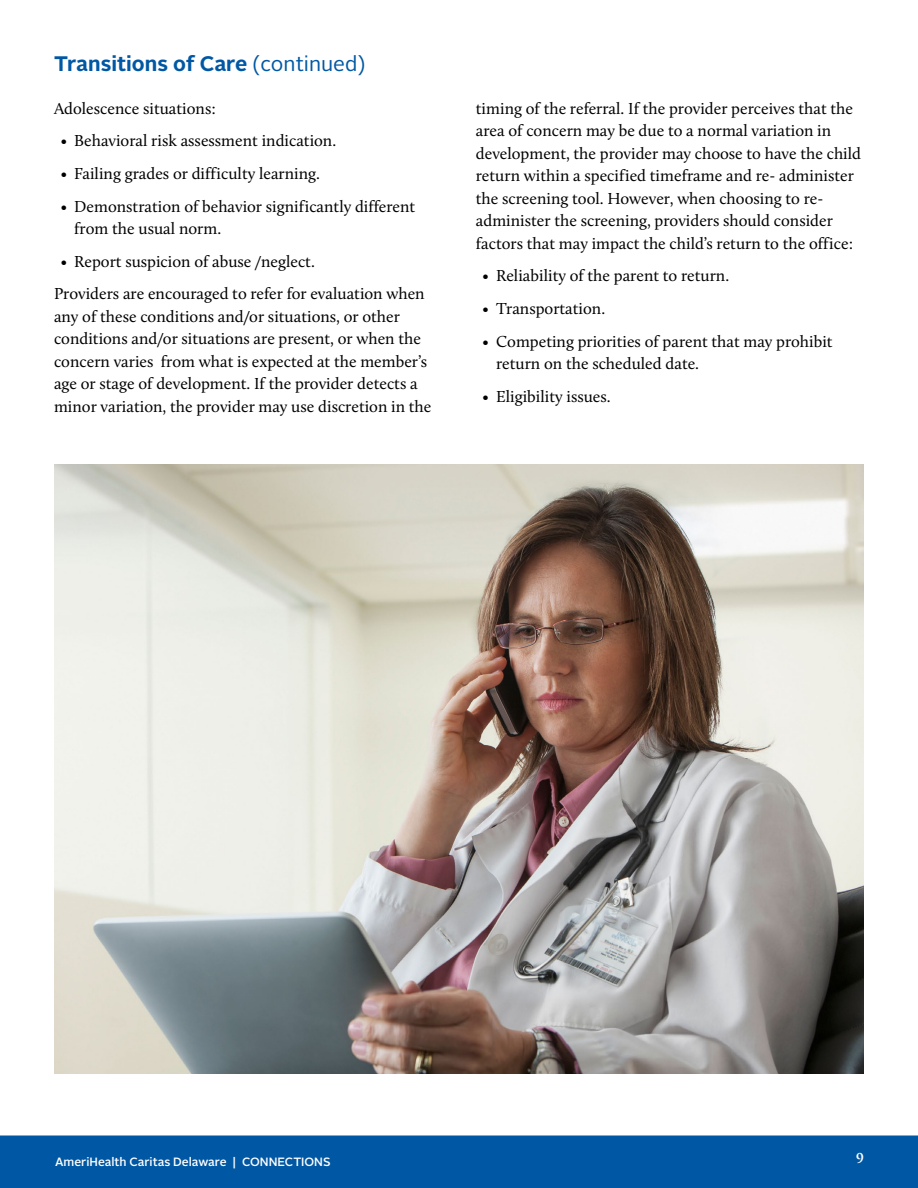
<style>
.page{position:relative;width:918px;height:1188px;background:#fff}
.page>*{position:absolute;margin:0;border:0;box-sizing:border-box;transform-origin:0 0}
.t1{font:700 21px "Alright Sans";color:#0058a4}
.Body_Copy{font:16.5px/22.5px "Calluna";color:#000}
.t2{font:600 15px "Calluna";color:#fff}
.t3{font:500 12px "Alright Sans";color:#fff}
.s1{font-weight:400}
</style>
<div class="page">
<img style="left:54px;top:464px;width:810px;height:610px">
<div style="left:0;top:1136px;width:918px;height:52px;background:#0058a4"></div>
<p class="t1" style="left:54px;top:49px;width:313px">Transitions of Care <span class="s1">(continued)</span></p>
<p class="Body_Copy" style="left:54px;top:97px;width:163px">Adolescence situations:</p>
<p class="Body_Copy" style="left:61px;top:129px;width:277px">• Behavioral risk assessment indication.</p>
<p class="Body_Copy" style="left:61px;top:162px;width:261px">• Failing grades or difficulty learning.</p>
<p class="Body_Copy" style="left:74px;top:195px;width:343px;text-indent:-14px">• Demonstration of behavior significantly different from the usual norm.</p>
<p class="Body_Copy" style="left:61px;top:250px;width:256px">• Report suspicion of abuse /neglect.</p>
<p class="Body_Copy" style="left:54px;top:282px;width:379px">Providers are encouraged to refer for evaluation when any of these conditions and/or situations, or other conditions and/or situations are present, or when the concern varies from what is expected at the member’s age or stage of development. If the provider detects a minor variation, the provider may use discretion in the</p>
<p class="Body_Copy" style="left:476px;top:97px;width:387px">timing of the referral. If the provider perceives that the area of concern may be due to a normal variation in development, the provider may choose to have the child return within a specified timeframe and re- administer the screening tool. However, when choosing to re&shy;administer the screening, providers should consider factors that may impact the child’s return to the office:</p>
<p class="Body_Copy" style="left:483px;top:264px;width:248px">• Reliability of the parent to return.</p>
<p class="Body_Copy" style="left:483px;top:297px;width:124px">• Transportation.</p>
<p class="Body_Copy" style="left:496px;top:330px;width:338px;text-indent:-14px">• Competing priorities of parent that may prohibit return on the scheduled date.</p>
<p class="Body_Copy" style="left:483px;top:385px;width:130px">• Eligibility issues.</p>
<p class="t3" style="left:55px;top:1154px;width:277px">AmeriHealth Caritas Delaware | CONNECTIONS</p>
<p class="t2" style="left:856px;top:1149px;width:9px">9</p>
</div>
